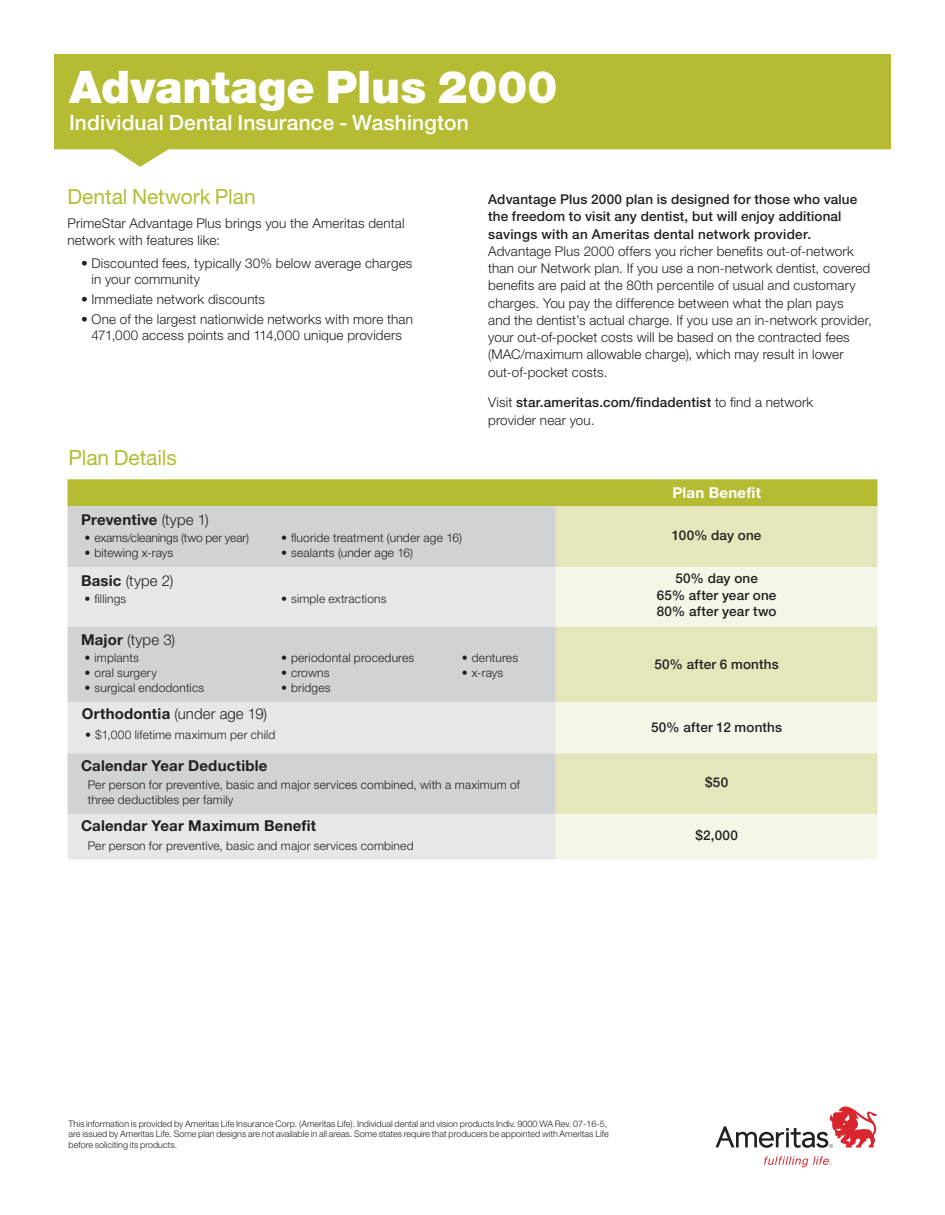
<style>
.page{position:relative;width:945px;height:1215px;background:#fff}
.page>*{position:absolute;margin:0;border:0;box-sizing:border-box;transform-origin:0 0}
.t1{font:900 45px "Helvetica Neue LT Std";color:#fff}
.t2{font:500 21px "Helvetica Neue LT Std";letter-spacing:.01em;color:#fff}
.t3{font:21px "Helvetica Neue LT Std";color:#b5bc34}
.t4{font:700 15px "Helvetica Neue LT Std";letter-spacing:.015em;color:#231f20}
.t5{font:300 15px "Helvetica Neue LT Std";letter-spacing:.01em;color:#231f20}
.t6{font:700 15px "Helvetica Neue LT Std";letter-spacing:.015em;color:#fff}
.t7{font:300 13.5px/17.2px "Helvetica Neue LT Std";letter-spacing:.01em;color:#231f20}
.t8{font:500 13.5px/16.5px "Helvetica Neue LT Std";letter-spacing:.01em;color:#231f20;text-align:center}
.t9{font:300 12px/15px "Helvetica Neue LT Std";letter-spacing:.015em;color:#231f20}
.t10{font:300 12px "Helvetica Neue LT Std";letter-spacing:-.01em;color:#231f20}
.t11{font:300 9px/10.5px "Helvetica Neue LT Std";color:#231f20}
.s1{font-weight:500}
.s2{font-weight:300}
.s3{font-weight:700}
</style>
<div class="page">
<div style="left:68px;top:479px;width:810px;height:27px;background:#b5bc34"></div>
<div style="left:68px;top:506px;width:488px;height:61px;background:#d1d2d4"></div>
<div style="left:556px;top:506px;width:322px;height:61px;background:#e5e6bc"></div>
<svg style="left:68px;top:567px;width:488px;height:293px;background:#dcdddf"></svg>
<svg style="left:556px;top:567px;width:322px;height:293px;background:#edeed3"></svg>
<svg style="left:54px;top:54px;width:837px;height:113px;background:#c0c652"></svg>
<svg style="left:764px;top:1156px;width:67px;height:11px"></svg>
<svg style="left:716px;top:1106px;width:162px;height:42px"></svg>
<h1 class="t1" style="left:69px;top:60px;width:490px">Advantage Plus 2000</h1>
<h2 class="t2" style="left:69px;top:110px;width:401px">Individual Dental Insurance - Washington</h2>
<h2 class="t3" style="left:68px;top:184px;width:190px">Dental Network Plan</h2>
<p class="t7" style="left:68px;top:214px;width:339px">PrimeStar Advantage Plus brings you the Ameritas dental network with features like:</p>
<p class="t7" style="left:92px;top:255px;width:322px;line-height:15.8px;text-indent:-11px">• Discounted fees, typically 30% below average charges in your community</p>
<p class="t7" style="left:81px;top:290px;width:186px">• Immediate network discounts</p>
<p class="t7" style="left:81px;top:311px;width:333px;line-height:15.8px;text-align:center">• One of the largest nationwide networks with more than<br>471,000 access points and 114,000 unique providers</p>
<h2 class="t3" style="left:69px;top:445px;width:110px">Plan Details</h2>
<p class="t8" style="left:488px;top:191px;width:371px;line-height:17.2px;text-align:left">Advantage Plus 2000 plan is designed for those who value the freedom to visit any dentist, but will enjoy additional savings with an Ameritas dental network provider.</p>
<p class="t7" style="left:488px;top:242px;width:385px">Advantage Plus 2000 offers you richer benefits out-of-network than our Network plan. If you use a non-network dentist, covered benefits are paid at the 80th percentile of usual and customary charges. You pay the difference between what the plan pays<br>and the dentist’s actual charge. If you use an in-network provider, your out-of-pocket costs will be based on the contracted fees (MAC/maximum allowable charge), which may result in lower out-of-pocket costs.</p>
<p class="t7" style="left:488px;top:394px;width:327px">Visit <span class="s1">star.ameritas.com/findadentist</span> to find a network provider near you.</p>
<p class="t6" style="left:672px;top:484px;width:90px">Plan Benefit</p>
<p class="t4" style="left:81px;top:511px;width:129px">Preventive <span class="s2">(type 1)</span></p>
<p class="t10" style="left:85px;top:530px;width:166px">• exams/cleanings (two per year)</p>
<p class="t8" style="left:672px;top:527px;width:91px">100% day one</p>
<p class="t9" style="left:85px;top:545px;width:90px">• bitewing x-rays</p>
<p class="t9" style="left:281px;top:530px;width:183px">• fluoride treatment (under age 16)</p>
<p class="t9" style="left:281px;top:545px;width:134px">• sealants (under age 16)</p>
<p class="t5" style="left:81px;top:571px;width:94px"><span class="s3">Basic</span> (type 2)</p>
<p class="t8" style="left:657px;top:570px;width:121px">50% day one<br>65% after year one<br>80% after year two</p>
<p class="t9" style="left:85px;top:591px;width:43px">• fillings</p>
<p class="t9" style="left:281px;top:591px;width:107px">• simple extractions</p>
<p class="t5" style="left:81px;top:631px;width:96px"><span class="s3">Major</span> (type 3)</p>
<p class="t9" style="left:85px;top:650px;width:56px">• implants</p>
<p class="t9" style="left:85px;top:665px;width:74px">• oral surgery</p>
<p class="t9" style="left:85px;top:680px;width:121px">• surgical endodontics</p>
<p class="t9" style="left:281px;top:650px;width:135px">• periodontal procedures</p>
<p class="t9" style="left:281px;top:665px;width:50px">• crowns</p>
<p class="t9" style="left:281px;top:680px;width:51px">• bridges</p>
<p class="t9" style="left:462px;top:650px;width:58px">• dentures</p>
<p class="t9" style="left:462px;top:665px;width:43px">• x-rays</p>
<p class="t8" style="left:655px;top:656px;width:126px">50% after 6 months</p>
<p class="t5" style="left:82px;top:705px;width:187px"><span class="s3">Orthodontia</span> (under age 19)</p>
<p class="t8" style="left:651px;top:719px;width:132px">50% after 12 months</p>
<p class="t9" style="left:85px;top:727px;width:192px">• $1,000 lifetime maximum per child</p>
<p class="t4" style="left:81px;top:756px;width:188px">Calendar Year Deductible</p>
<p class="t9" style="left:88px;top:777px;width:434px">Per person for preventive, basic and major services combined, with a maximum of three deductibles per family</p>
<p class="t8" style="left:705px;top:774px;width:25px">$50</p>
<p class="t4" style="left:81px;top:817px;width:237px">Calendar Year Maximum Benefit</p>
<p class="t9" style="left:88px;top:838px;width:327px">Per person for preventive, basic and major services combined</p>
<p class="t8" style="left:695px;top:827px;width:44px">$2,000</p>
<p class="t11" style="left:69px;top:1118px;width:542px">This information is provided by Ameritas Life Insurance Corp. (Ameritas Life). Individual dental and vision products Indiv. 9000 WA Rev. 07-16-5, are issued by Ameritas Life. Some plan designs are not available in all areas. Some states require that producers be appointed with Ameritas Life before soliciting its products.</p>
</div>
